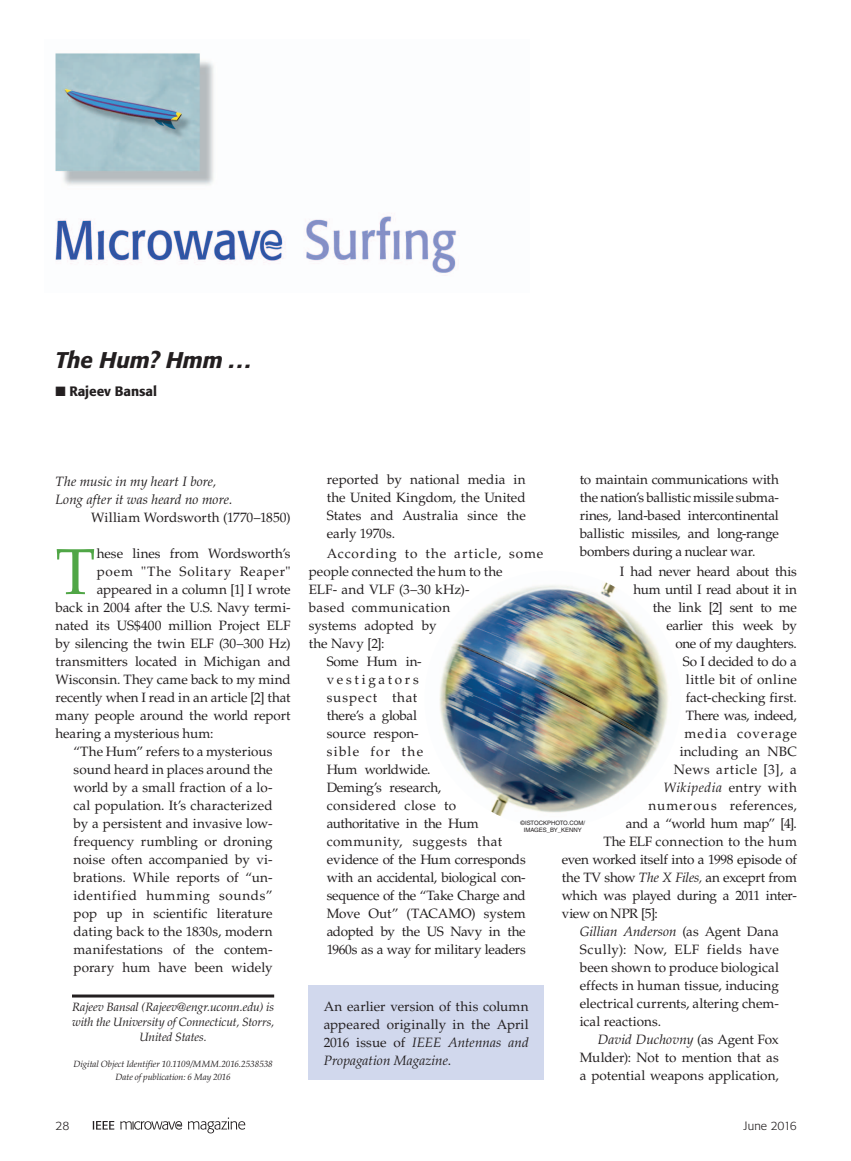
<style>
.page{position:relative;width:851px;height:1161px;background:#fff}
.page>*{position:absolute;margin:0;border:0;box-sizing:border-box;transform-origin:0 0}
.t1{font:64.95px "Palatino LT Std";color:#50a646}
.t2{font:italic 500 22.5px "Formata";letter-spacing:-.005em;color:#231f20}
.t3{font:13.5px/18px "Palatino LT Std";color:#231f20;text-align:justify}
.t4{font:13.5px "Palatino LT Std";letter-spacing:-.025em;color:#231f20}
.t5{font:13.5px "Palatino LT Std";letter-spacing:-.02em;color:#231f20}
.t6{font:italic 13.5px/18px "Palatino LT Std";letter-spacing:.005em;color:#231f20}
.t7{font:13.5px "Palatino LT Std";letter-spacing:.025em;color:#231f20}
.t8{font:13.5px "Palatino LT Std";letter-spacing:.035em;color:#231f20}
.t9{font:13.5px "Palatino LT Std";letter-spacing:.03em;color:#231f20}
.t10{font:13.5px "Palatino LT Std";letter-spacing:-.03em;color:#231f20}
.t11{font:13.5px "Palatino LT Std";letter-spacing:.065em;color:#231f20}
.t12{font:13.5px "Palatino LT Std";letter-spacing:.05em;color:#231f20}
.t13{font:13.5px "Palatino LT Std";letter-spacing:.055em;color:#231f20}
.t14{font:13.5px "Palatino LT Std";letter-spacing:-.035em;color:#231f20}
.t15{font:italic 13.5px "Palatino LT Std";letter-spacing:.04em;color:#231f20}
.t16{font:13.5px "Palatino LT Std";letter-spacing:.04em;color:#231f20}
.t17{font:13.5px "Palatino LT Std";letter-spacing:.085em;color:#231f20}
.t18{font:500 13.5px "Formata";letter-spacing:-.005em;color:#231f20}
.t19{font:13.5px "Palatino LT Std";letter-spacing:.195em;color:#231f20}
.t20{font:13.5px "Palatino LT Std";letter-spacing:.07em;color:#231f20}
.t21{font:13.5px "Palatino LT Std";letter-spacing:.095em;color:#231f20}
.t22{font:italic 12px/15px "Palatino LT Std";letter-spacing:-.01em;color:#231f20;text-align:center}
.t23{font:300 12px "Formata";letter-spacing:-.01em;color:#231f20}
.t24{font:italic 9px/12.5px "Palatino LT Std";letter-spacing:-.005em;color:#231f20;text-align:center}
.t25{font:6px/7.5px "Helvetica LT Std";color:#231f20;text-align:center}
.s1{font-style:normal}
.s2{font-style:italic}
</style>
<div class="page">
<svg style="left:120px;top:1121px;width:62px;height:9px"></svg>
<svg style="left:93px;top:1121px;width:21px;height:9px"></svg>
<svg style="left:188px;top:1118px;width:57px;height:15px"></svg>
<img style="left:55px;top:53px;width:404px;height:223px">
<div style="left:309px;top:986px;width:235px;height:94px;background:#d1d8ed"></div>
<img style="left:424px;top:571px;width:257px;height:256px;border-radius:128px">
<hr style="left:72px;top:995px;width:202px;height:3px;background:#231f20">
<h2 class="t2" style="left:56px;top:346px;width:197px">The Hum? Hmm ...</h2>
<p class="t18" style="left:56px;top:383px;width:103px">■ Rajeev Bansal</p>
<p class="t6" style="left:56px;top:473px;width:178px">The music in my heart I bore,<br>Long after it was heard no more.</p>
<p class="t3" style="left:91px;top:509px;width:201px">William Wordsworth (1770–1850)</p>
<h1 class="t1" style="left:56px;top:534px;width:41px">T</h1>
<p class="t3" style="left:97px;top:545px;width:195px">hese lines from Wordsworth’s</p>
<p class="t13" style="left:97px;top:563px;width:195px">poem "The Solitary Reaper"</p>
<p class="t3" style="left:97px;top:581px;width:195px">appeared in a column [1] I wrote</p>
<p class="t3" style="left:55px;top:599px;width:236px">back in 2004 after the U.S. Navy termi-</p>
<p class="t3" style="left:55px;top:617px;width:237px">nated its US$400 million Project ELF</p>
<p class="t3" style="left:55px;top:635px;width:237px">by silencing the twin ELF (30–300 Hz)</p>
<p class="t3" style="left:55px;top:653px;width:236px">transmitters located in Michigan and</p>
<p class="t3" style="left:55px;top:671px;width:237px">Wisconsin. They came back to my mind</p>
<p class="t3" style="left:55px;top:689px;width:237px">recently when I read in an article [2] that</p>
<p class="t3" style="left:55px;top:707px;width:236px">many people around the world report</p>
<p class="t3" style="left:55px;top:725px;width:159px">hearing a mysterious hum:</p>
<p class="t3" style="left:73px;top:743px;width:200px">“The Hum” refers to a mysterious</p>
<p class="t3" style="left:73px;top:761px;width:201px">sound heard in places around the</p>
<p class="t3" style="left:73px;top:779px;width:201px">world by a small fraction of a lo-</p>
<p class="t3" style="left:73px;top:797px;width:200px">cal population. It’s characterized</p>
<p class="t3" style="left:73px;top:815px;width:201px">by a persistent and invasive low-</p>
<p class="t3" style="left:73px;top:833px;width:200px">frequency rumbling or droning</p>
<p class="t3" style="left:73px;top:851px;width:201px">noise often accompanied by vi-</p>
<p class="t3" style="left:73px;top:869px;width:200px">brations. While reports of “un-</p>
<p class="t12" style="left:73px;top:887px;width:200px">identified humming sounds”</p>
<p class="t3" style="left:73px;top:905px;width:201px">pop up in scientific literature</p>
<p class="t3" style="left:73px;top:923px;width:200px">dating back to the 1830s, modern</p>
<p class="t3" style="left:73px;top:941px;width:201px">manifestations of the contem-</p>
<p class="t3" style="left:73px;top:959px;width:200px">porary hum have been widely</p>
<p class="t22" style="left:72px;top:1000px;width:203px">Rajeev Bansal (Rajeev@engr.uconn.edu) is with the University of Connecticut, Storrs,<br>United States.</p>
<p class="t24" style="left:73px;top:1058px;width:201px">Digital Object Identifier 10.1109/MMM.2016.2538538<br>Date of publication: 6 May 2016</p>
<p class="t3" style="left:579px;top:471px;width:201px">to maintain communications with the nation’s ballistic missile subma&shy;rines, land-based intercontinental ballistic missiles, and long-range bombers during a nuclear war.</p>
<p class="t4" style="left:619px;top:563px;width:178px">I had never heard about this</p>
<p class="t5" style="left:633px;top:581px;width:165px">hum until I read about it in</p>
<p class="t3" style="left:652px;top:598px;width:146px">the link [2] sent to me</p>
<p class="t5" style="left:666px;top:617px;width:132px">earlier this week by</p>
<p class="t4" style="left:675px;top:635px;width:123px">one of my daughters.</p>
<p class="t4" style="left:683px;top:653px;width:115px">So I decided to do a</p>
<p class="t7" style="left:685px;top:671px;width:113px">little bit of online</p>
<p class="t3" style="left:685px;top:688px;width:112px">fact-checking first.</p>
<p class="t5" style="left:685px;top:707px;width:112px">There was, indeed,</p>
<p class="t17" style="left:684px;top:725px;width:114px">media coverage</p>
<p class="t3" style="left:680px;top:742px;width:118px">including an NBC</p>
<p class="t16" style="left:673px;top:761px;width:124px">News article [3], a</p>
<p class="t15" style="left:663px;top:779px;width:135px">Wikipedia <span class="s1">entry with</span></p>
<p class="t9" style="left:648px;top:797px;width:150px">numerous references,</p>
<p class="t14" style="left:625px;top:815px;width:172px">and a “world hum map” [4].</p>
<p class="t3" style="left:603px;top:832px;width:195px">The ELF connection to the hum</p>
<p class="t4" style="left:561px;top:851px;width:236px">even worked itself into a 1998 episode of</p>
<p class="t5" style="left:561px;top:869px;width:236px">the TV show <span class="s2">The X Files,</span> an exceprt from</p>
<p class="t4" style="left:561px;top:887px;width:236px">which was played during a 2011 inter-</p>
<p class="t4" style="left:561px;top:905px;width:98px">view on NPR [5]:</p>
<p class="t6" style="left:579px;top:922px;width:200px">Gillian Anderson <span class="s1">(as Agent Dana</span></p>
<p class="t7" style="left:579px;top:941px;width:200px">Scully): Now, ELF fields have</p>
<p class="t3" style="left:579px;top:958px;width:201px">been shown to produce biological</p>
<p class="t3" style="left:579px;top:976px;width:200px">effects in human tissue, inducing</p>
<p class="t3" style="left:579px;top:994px;width:201px">electrical currents, altering chem-</p>
<p class="t3" style="left:579px;top:1012px;width:83px">ical reactions.</p>
<p class="t6" style="left:597px;top:1030px;width:183px">David Duchovny <span class="s1">(as Agent Fox</span></p>
<p class="t3" style="left:579px;top:1048px;width:200px">Mulder): Not to mention that as</p>
<p class="t3" style="left:579px;top:1066px;width:200px">a potential weapons application,</p>
<p class="t3" style="left:326px;top:471px;width:201px">reported by national media in the United Kingdom, the United States and Australia since the early 1970s.</p>
<p class="t11" style="left:326px;top:545px;width:218px">According to the article, some</p>
<p class="t3" style="left:308px;top:563px;width:196px">people connected the hum to the</p>
<p class="t3" style="left:308px;top:581px;width:162px">ELF- and VLF (3–30 kHz)-</p>
<p class="t9" style="left:308px;top:599px;width:143px">based communication</p>
<p class="t3" style="left:308px;top:617px;width:129px">systems adopted by</p>
<p class="t3" style="left:308px;top:635px;width:77px">the Navy [2]:</p>
<p class="t5" style="left:326px;top:653px;width:94px">Some Hum in--</p>
<p class="t19" style="left:326px;top:671px;width:94px">vestigators</p>
<p class="t20" style="left:326px;top:689px;width:92px">suspect that</p>
<p class="t5" style="left:326px;top:707px;width:92px">there’s a global</p>
<p class="t3" style="left:326px;top:724px;width:94px">source respon-</p>
<p class="t21" style="left:326px;top:743px;width:98px">sible for the</p>
<p class="t10" style="left:326px;top:761px;width:105px">Hum worldwide.</p>
<p class="t3" style="left:326px;top:778px;width:116px">Deming’s research,</p>
<p class="t8" style="left:326px;top:797px;width:131px">considered close to</p>
<p class="t10" style="left:326px;top:815px;width:153px">authoritative in the Hum</p>
<p class="t8" style="left:326px;top:833px;width:177px">community, suggests that</p>
<p class="t5" style="left:326px;top:851px;width:200px">evidence of the Hum corresponds</p>
<p class="t4" style="left:326px;top:869px;width:200px">with an accidental, biological con-</p>
<p class="t5" style="left:326px;top:887px;width:200px">sequence of the “Take Charge and</p>
<p class="t3" style="left:326px;top:904px;width:200px">Move Out” (TACAMO) system</p>
<p class="t4" style="left:326px;top:923px;width:200px">adopted by the US Navy in the</p>
<p class="t4" style="left:326px;top:941px;width:201px">1960s as a way for military leaders</p>
<p class="t25" style="left:520px;top:819px;width:66px">©ISTOCKPHOTO.COM/<br>I MAGES_BY_KENNY</p>
<p class="t3" style="left:324px;top:997px;width:207px">An earlier version of this column appeared originally in the April 2016 issue of <span class="s2">IEEE Antennas and Propagation Magazine</span>.</p>
<p class="t23" style="left:55px;top:1118px;width:15px">28</p>
<p class="t23" style="left:743px;top:1118px;width:55px">June 2016</p>
</div>
